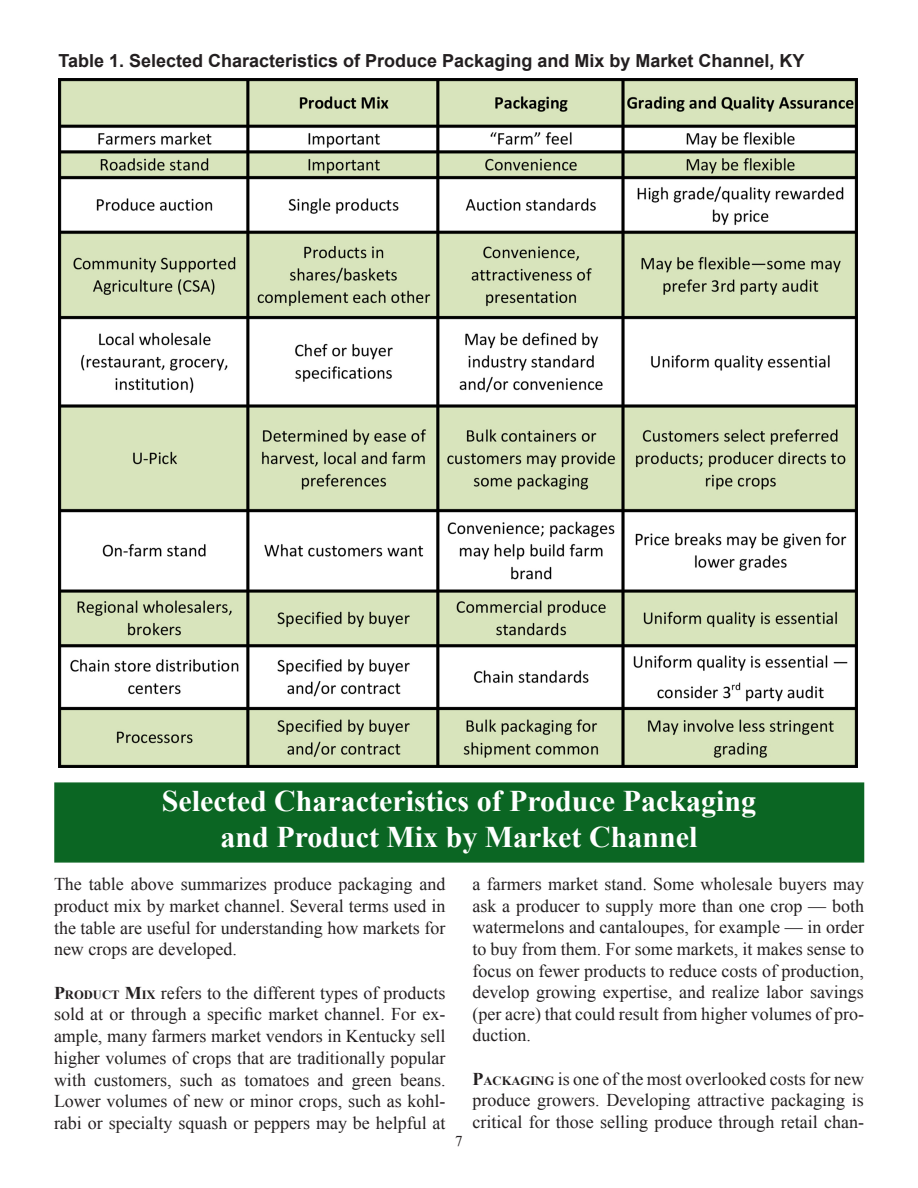
<style>
.page{position:relative;width:918px;height:1188px;background:#fff}
.page>*{position:absolute;margin:0;border:0;box-sizing:border-box;transform-origin:0 0}
.t1{font:700 30px "Times New Roman";color:#fff}
.t2{font:18px/21.8px "Times New Roman";color:#231f20;text-align:justify}
.t3{font:700 18px "Arial";color:#231f20}
.t4{font:15px "Times New Roman";color:#231f20}
.s1{font-weight:700}
.s2{font-weight:700;font-size:12.6px}
</style>
<div class="page">
<div style="left:54px;top:782px;width:810px;height:81px;background:#0b6623;border:2px solid #0b6623"></div>
<img style="left:58px;top:78px;width:800px;height:689px">
<p class="t3" style="left:58px;top:49px;width:747px">Table 1. Selected Characteristics of Produce Packaging and Mix by Market Channel, KY</p>
<p class="t1" style="left:162px;top:781px;width:596px">Selected Characteristics of Produce Packaging</p>
<p class="t1" style="left:221px;top:817px;width:478px">and Product Mix by Market Channel</p>
<p class="t2" style="left:54px;top:873px;width:393px">The table above summarizes produce packaging and product mix by market channel. Several terms used in the table are useful for understanding how markets for new crops are developed.</p>
<p class="t2" style="left:54px;top:982px;width:393px"><span class="s1">P</span><span class="s2">RODUCT</span> <span class="s1">M</span><span class="s2">IX</span> refers to the different types of products sold at or through a specific market channel. For ex&shy;ample, many farmers market vendors in Kentucky sell higher volumes of crops that are traditionally popular with customers, such as tomatoes and green beans.<br>Lower volumes of new or minor crops, such as kohl&shy;rabi or specialty squash or peppers may be helpful at</p>
<p class="t4" style="left:455px;top:1131px;width:9px">7</p>
<p class="t2" style="left:472px;top:873px;width:393px">a farmers market stand. Some wholesale buyers may ask a producer to supply more than one crop — both watermelons and cantaloupes, for example — in order to buy from them. For some markets, it makes sense to focus on fewer products to reduce costs of production, develop growing expertise, and realize labor savings (per acre) that could result from higher volumes of pro&shy;duction.</p>
<p class="t2" style="left:472px;top:1067px;width:393px"><span class="s1">P</span><span class="s2">ACKAGING</span> is one of the most overlooked costs for new produce growers. Developing attractive packaging is critical for those selling produce through retail chan-</p>
</div>
